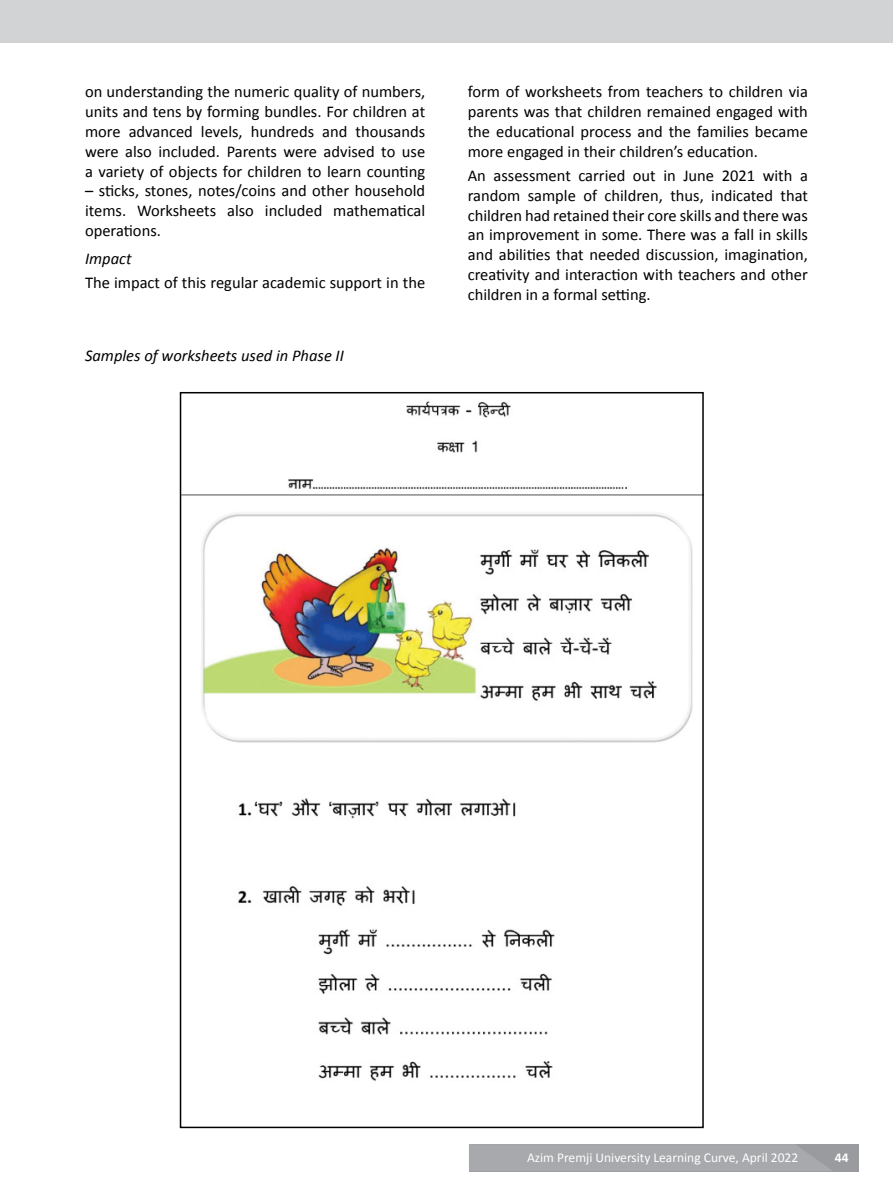
<style>
.page{position:relative;width:893px;height:1191px;background:#fff}
.page>*{position:absolute;margin:0;border:0;box-sizing:border-box;transform-origin:0 0}
.t1{font:16.5px/19.8px "Calibri";color:#000;text-align:justify}
.t2{font:italic 16.5px "Calibri";color:#000}
.t3{font:13.5px "Calibri";color:#fff}
.t4{font:700 13.5px "Calibri";color:#fff}
</style>
<div class="page">
<div style="left:0;top:0;width:893px;height:43px;background:#d1d3d4"></div>
<img style="left:183px;top:401px;width:518px;height:680px">
<div style="left:469px;top:1144px;width:390px;height:27px;background:#999b9e"></div>
<div style="left:469px;top:1144px;width:363px;height:27px;background:#a7a9ac"></div>
<p class="t1" style="left:85px;top:82px;width:342px">on understanding the numeric quality of numbers, units and tens by forming bundles. For children at more advanced levels, hundreds and thousands were also included. Parents were advised to use a variety of objects for children to learn counting</p>
<p class="t1" style="left:85px;top:181px;width:342px">– sticks, stones, notes/coins and other household items. Worksheets also included mathematical operations.</p>
<p class="t2" style="left:85px;top:249px;width:48px">Impact</p>
<p class="t1" style="left:85px;top:273px;width:342px">The impact of this regular academic support in the</p>
<p class="t2" style="left:85px;top:345px;width:260px">Samples of worksheets used in Phase II</p>
<p class="t1" style="left:468px;top:82px;width:342px">form of worksheets from teachers to children via parents was that children remained engaged with the educational process and the families became more engaged in their children’s education.</p>
<p class="t1" style="left:468px;top:166px;width:342px">An assessment carried out in June 2021 with a random sample of children, thus, indicated that children had retained their core skills and there was an improvement in some. There was a fall in skills and abilities that needed discussion, imagination, creativity and interaction with teachers and other children in a formal setting.</p>
<p class="t3" style="left:527px;top:1148px;width:273px">Azim Premji University Learning Curve, April 2022</p>
<p class="t4" style="left:835px;top:1149px;width:15px">44</p>
</div>
